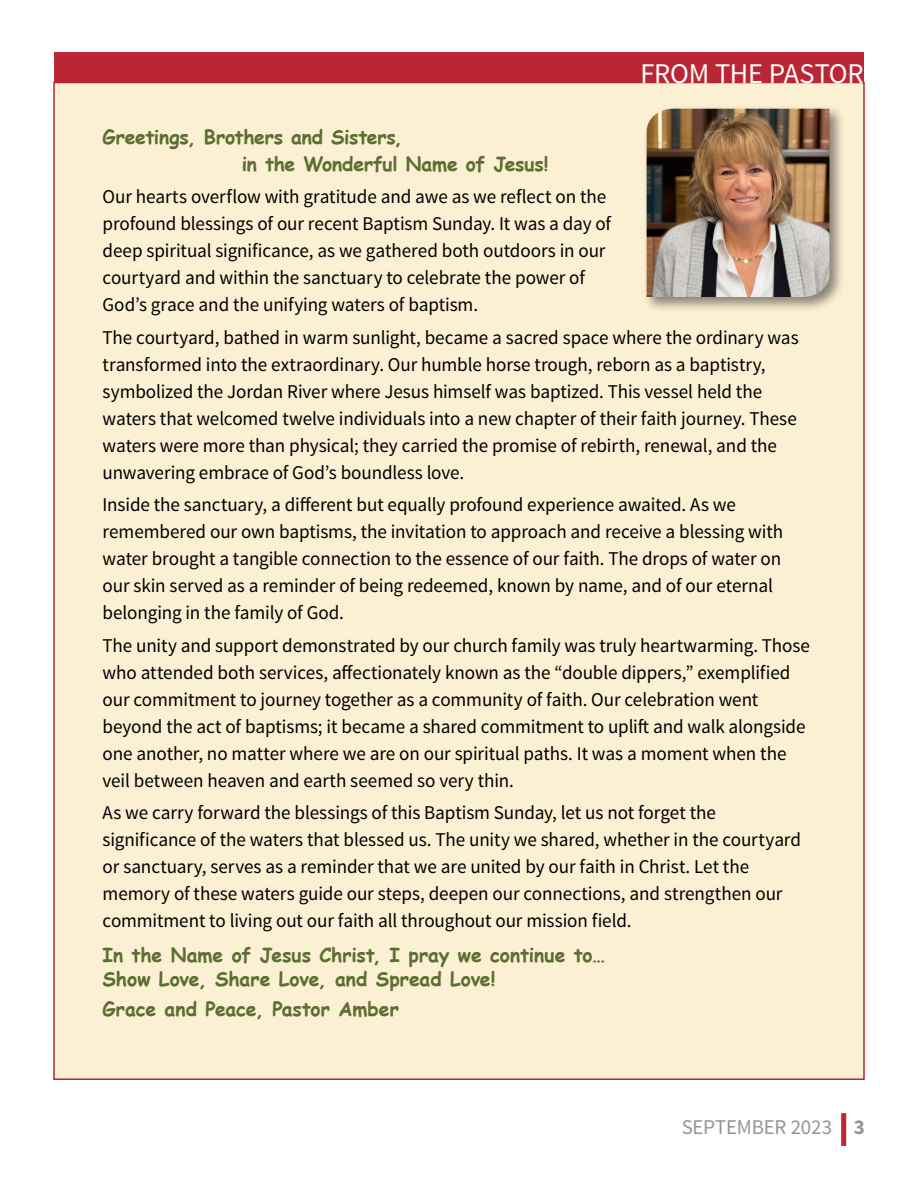
<style>
.page{position:relative;width:918px;height:1188px;background:#fff}
.page>*{position:absolute;margin:0;border:0;box-sizing:border-box;transform-origin:0 0}
.t1{font:28.5px "Source Sans Pro";letter-spacing:-.01em;color:#fff}
.t2{font:21px "Source Sans Pro";letter-spacing:-.01em;color:#939598}
.t3{font:19.5px/27px "Source Sans Pro";letter-spacing:-.005em;color:#000}
.t4{font:700 19.5px/27px "Comic Sans MS";letter-spacing:-.005em;color:#5c6e32}
.s1{font-weight:700;font-size:29.85px;color:#ba2634}
.s2{font-weight:700}
</style>
<div class="page">
<div style="left:53px;top:82px;width:812px;height:998px;background:#fbf0d3;border:2px solid #ba2634"></div>
<div style="left:54px;top:52px;width:810px;height:31px;background:#ba2634"></div>
<div style="left:643px;top:105px;width:202px;height:207px;background:#000;opacity:.45"></div>
<img style="left:647px;top:109px;width:182px;height:188px">
<h1 class="t1" style="left:640px;top:56px;width:225px">FROM THE PASTOR</h1>
<p class="t4" style="left:242px;top:123px;width:308px;text-indent:-139px">Greetings, Brothers and Sisters,<br>in the Wonderful Name of Jesus!</p>
<p class="t3" style="left:103px;top:184px;width:510px">Our hearts overflow with gratitude and awe as we reflect on the profound blessings of our recent Baptism Sunday. It was a day of deep spiritual significance, as we gathered both outdoors in our courtyard and within the sanctuary to celebrate the power of God’s grace and the unifying waters of baptism.</p>
<p class="t3" style="left:103px;top:324px;width:698px">The courtyard, bathed in warm sunlight, became a sacred space where the ordinary was transformed into the extraordinary. Our humble horse trough, reborn as a baptistry, symbolized the Jordan River where Jesus himself was baptized. This vessel held the waters that welcomed twelve individuals into a new chapter of their faith journey. These waters were more than physical; they carried the promise of rebirth, renewal, and the unwavering embrace of God’s boundless love.</p>
<p class="t3" style="left:103px;top:491px;width:682px">Inside the sanctuary, a different but equally profound experience awaited. As we remembered our own baptisms, the invitation to approach and receive a blessing with water brought a tangible connection to the essence of our faith. The drops of water on our skin served as a reminder of being redeemed, known by name, and of our eternal belonging in the family of God.</p>
<p class="t3" style="left:103px;top:632px;width:709px">The unity and support demonstrated by our church family was truly heartwarming. Those who attended both services, affectionately known as the “double dippers,” exemplified our commitment to journey together as a community of faith. Our celebration went beyond the act of baptisms; it became a shared commitment to uplift and walk alongside one another, no matter where we are on our spiritual paths. It was a moment when the veil between heaven and earth seemed so very thin.</p>
<p class="t3" style="left:103px;top:799px;width:700px">As we carry forward the blessings of this Baptism Sunday, let us not forget the significance of the waters that blessed us. The unity we shared, whether in the courtyard or sanctuary, serves as a reminder that we are united by our faith in Christ. Let the memory of these waters guide our steps, deepen our connections, and strengthen our commitment to living out our faith all throughout our mission field.</p>
<p class="t4" style="left:103px;top:942px;width:504px;line-height:24px">In the Name of Jesus Christ, I pray we continue to…<br>Show Love, Share Love, and Spread Love!</p>
<p class="t4" style="left:103px;top:995px;width:298px">Grace and Peace, Pastor Amber</p>
<p class="t2" style="left:682px;top:1114px;width:185px">SEPTEMBER 2023 <span class="s1">|</span> <span class="s2">3</span></p>
</div>
